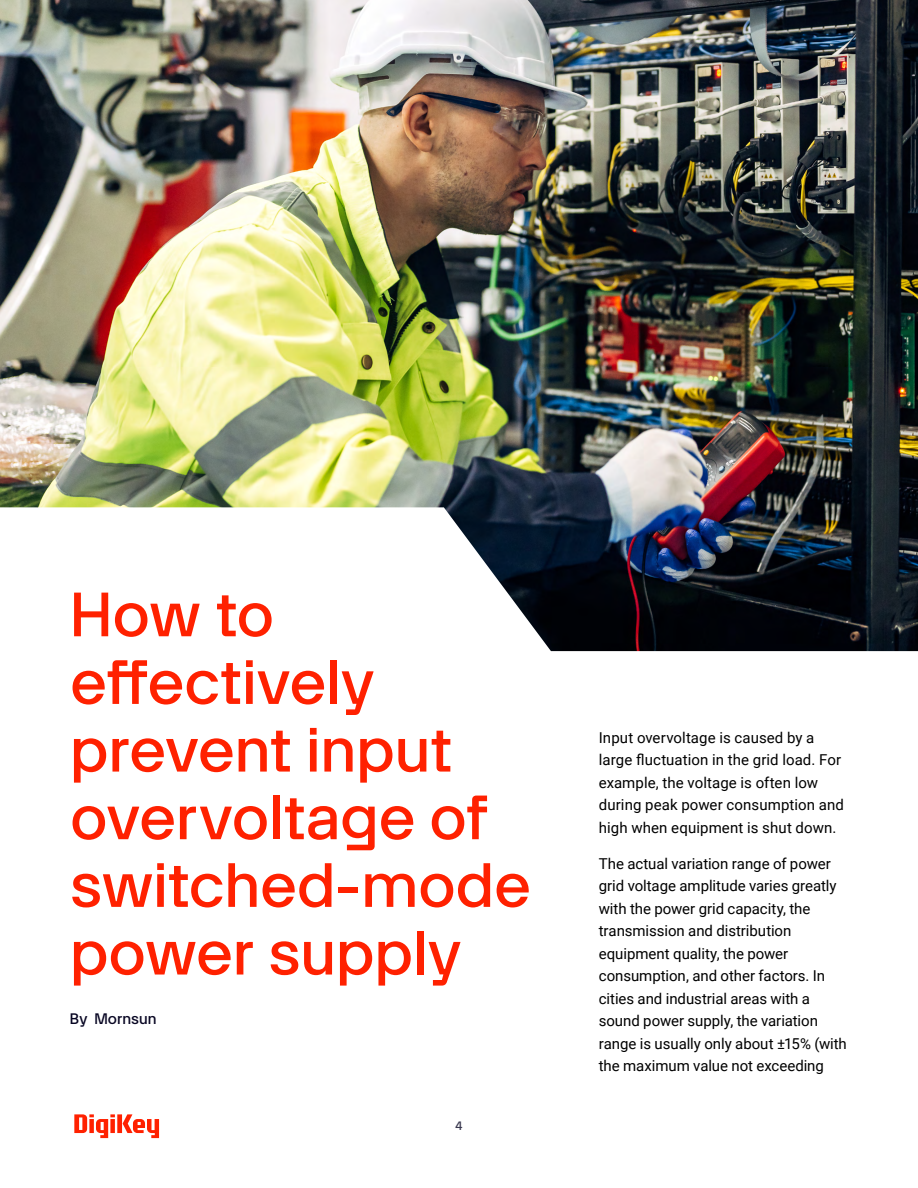
<style>
.page{position:relative;width:918px;height:1188px;background:#fff}
.page>*{position:absolute;margin:0;border:0;box-sizing:border-box;transform-origin:0 0}
.t1{font:61.5px/67.7px "Digi Key Artex";letter-spacing:-.01em;color:#ff2100}
.t2{font:15px/22.5px "Roboto";color:#000}
.t3{font:15px "Digi Key Artex";color:#080623}
.t4{font:12px "Digi Key Artex";color:#39384f}
</style>
<div class="page">
<svg style="left:74px;top:1114px;width:85px;height:24px"></svg>
<img style="left:0;top:0;width:918px;height:651px">
<h1 class="t1" style="left:70px;top:577px;width:463px">How to effectively prevent input overvoltage of switched-mode power supply</h1>
<p class="t3" style="left:70px;top:1008px;width:88px">By Mornsun</p>
<p class="t4" style="left:455px;top:1117px;width:9px">4</p>
<p class="t2" style="left:599px;top:726px;width:247px">Input overvoltage is caused by a large fluctuation in the grid load. For example, the voltage is often low during peak power consumption and high when equipment is shut down.</p>
<p class="t2" style="left:599px;top:852px;width:250px">The actual variation range of power grid voltage amplitude varies greatly with the power grid capacity, the transmission and distribution equipment quality, the power consumption, and other factors. In cities and industrial areas with a sound power supply, the variation range is usually only about ±15% (with the maximum value not exceeding</p>
</div>
